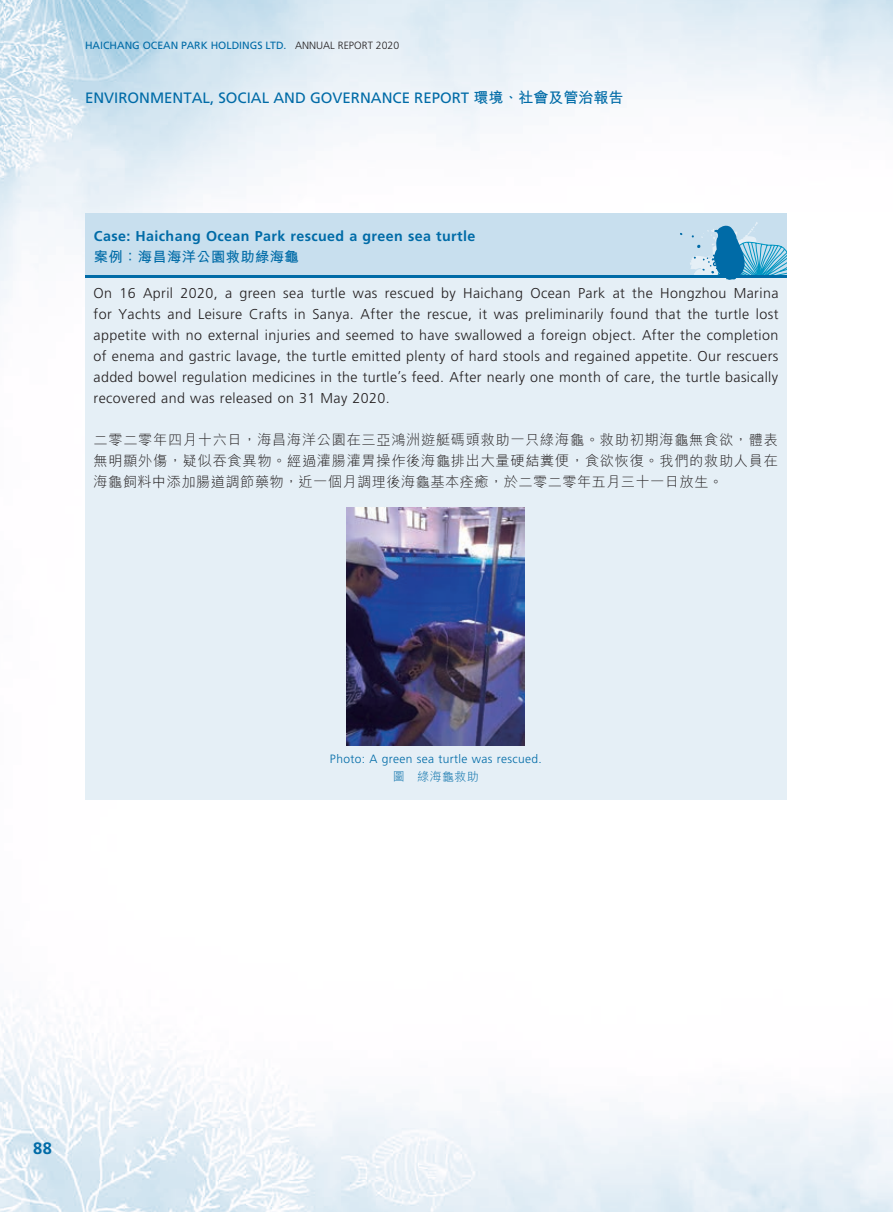
<style>
.page{position:relative;width:893px;height:1212px;background:#fff}
.page>*{position:absolute;margin:0;border:0;box-sizing:border-box;transform-origin:0 0}
.t1{font:700 16.5px "Frutiger LT Std";color:#006ba7}
.t2{font:15px "Frutiger LT Std";color:#006ba7}
.t3{font:300 14.25px/21px "Frutiger LT Std";letter-spacing:.03em;color:#231f20;text-align:justify}
.t4{font:300 14.25px/21px "M Hei HK";letter-spacing:.03em;color:#231f20;text-align:justify}
.t5{font:700 14.25px "Frutiger LT Std";letter-spacing:.03em;color:#006ba7}
.t6{font:700 14.25px "M Hei HK";letter-spacing:.03em;color:#006ba7}
.t7{font:300 12px "Frutiger LT Std";letter-spacing:.03em;color:#006ba7}
.t8{font:300 12px "M Hei HK";letter-spacing:.03em;color:#006ba7}
.t9{font:10.5px "Frutiger LT Std";color:#006ba7}
.s1{font-weight:300;color:#231f20}
.s2{font-family:"M Hei HK";font-weight:700}
</style>
<div class="page">
<img style="left:0;top:0;width:893px;height:1212px">
<div style="left:85px;top:276px;width:702px;height:523px;background:#e5eff6"></div>
<img style="left:347px;top:507px;width:178px;height:238px">
<div style="left:85px;top:214px;width:702px;height:63px;background:#c8dfee"></div>
<hr style="left:85px;top:275px;width:702px;height:2px;background:#006ba7">
<svg style="left:680px;top:222px;width:107px;height:58px"></svg>
<p class="t9" style="left:85px;top:39px;width:316px">HAICHANG OCEAN PARK HOLDINGS LTD. <span class="s1">Annual REPORT 2020</span></p>
<p class="t2" style="left:85px;top:89px;width:540px">ENVIRONMENTAL, SOCIAL AND GOVERNANCE REPORT <span class="s2">環境、社會及管治報告</span></p>
<p class="t5" style="left:94px;top:228px;width:383px">Case: Haichang Ocean Park rescued a green sea turtle</p>
<p class="t6" style="left:94px;top:246px;width:206px">案例：海昌海洋公園救助綠海龜</p>
<p class="t3" style="left:94px;top:282px;width:686px">On 16 April 2020, a green sea turtle was rescued by Haichang Ocean Park at the Hongzhou Marina for Yachts and leisure Crafts in Sanya. After the rescue, it was preliminarily found that the turtle lost appetite with no external injuries and seemed to have swallowed a foreign object. After the completion of enema and gastric lavage, the turtle emitted plenty of hard stools and regained appetite. Our rescuers added bowel regulation medicines in the turtle’s feed. After nearly one month of care, the turtle basically recovered and was released on 31 May 2020.</p>
<p class="t4" style="left:94px;top:429px;width:686px">二零二零年四月十六日，海昌海洋公園在三亞鴻洲遊艇碼頭救助一只綠海龜。救助初期海龜無食欲，體表無明顯外傷，疑似吞食異物。經過灌腸灌胃操作後海龜排出大量硬結糞便，食欲恢復。我們的救助人員在海龜飼料中添加腸道調節藥物，近一個月調理後海龜基本痊癒，於二零二零年五月三十一日放生。</p>
<p class="t7" style="left:330px;top:752px;width:213px">Photo: A green sea turtle was rescued.</p>
<p class="t8" style="left:393px;top:770px;width:88px">圖 綠海龜救助</p>
<p class="t1" style="left:33px;top:1139px;width:20px">88</p>
</div>
